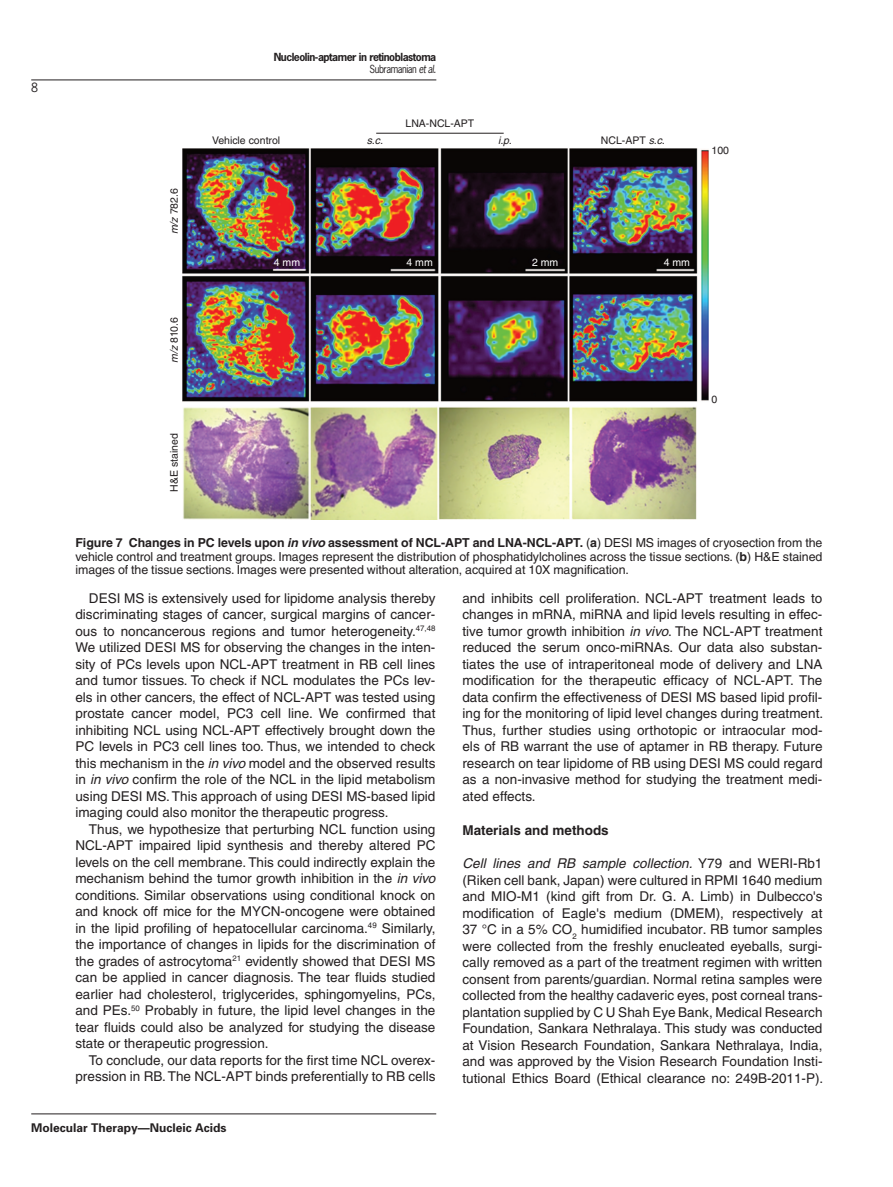
<style>
.page{position:relative;width:893px;height:1187px;background:#fff}
.page>*{position:absolute;margin:0;border:0;box-sizing:border-box;transform-origin:0 0}
.t1{font:13.5px/16.5px "Helvetica";color:#231f20;text-align:justify}
.t2{font:700 13.5px "Helvetica";color:#231f20}
.t3{font:12.3px/13.5px "Helvetica";letter-spacing:-.005em;color:#231f20;text-align:justify}
.t4{font:700 12px "Univers";color:#231f20}
.t5{font:12px "News Gothic";color:#231f20}
.t6{font:10.5px "Helvetica";color:#231f20}
.t7{font:700 10.5px/11.7px "News Gothic";letter-spacing:-.045em;color:#231f20;text-align:right}
.t8{font:10.5px "Helvetica";color:#fff}
.t9{font:italic 10.5px "Helvetica";color:#231f20}
.s1{font-weight:400}
.s2{font-weight:400;font-style:italic}
.s3{font-style:italic}
.s4{font-weight:700}
.s5{font-weight:700;font-style:italic}
</style>
<div class="page">
<hr style="left:31px;top:1113px;width:405px;height:1px;background:#231f20">
<hr style="left:31px;top:80px;width:405px;height:1px;background:#231f20">
<img style="left:182px;top:148px;width:527px;height:371px">
<hr style="left:376px;top:133px;width:128px;height:1px;background:#231f20">
<p class="t5" style="left:31px;top:80px;width:8px">8</p>
<p class="t7" style="left:274px;top:51px;width:164px">Nucleolin-aptamer in retinoblastoma<br><span class="s1">Subramanian</span> <span class="s2">et al.</span></p>
<p class="t6" style="left:168px;top:234px;width:48px;rotate:-90deg"><span class="s3">m/z</span> 782.6</p>
<p class="t6" style="left:168px;top:363px;width:48px;rotate:-90deg"><span class="s3">m/z</span> 810.6</p>
<p class="t6" style="left:168px;top:491px;width:60px;rotate:-90deg">H&amp;E stained</p>
<p class="t6" style="left:212px;top:134px;width:70px">Vehicle control</p>
<p class="t6" style="left:405px;top:117px;width:70px">LNA-NCL-APT</p>
<p class="t9" style="left:367px;top:134px;width:18px">s.c.</p>
<p class="t9" style="left:498px;top:134px;width:15px">i.p.</p>
<p class="t6" style="left:601px;top:134px;width:66px">NCL-APT <span class="s3">s.c.</span></p>
<p class="t6" style="left:711px;top:144px;width:19px">100</p>
<p class="t8" style="left:274px;top:256px;width:28px">4 mm</p>
<p class="t8" style="left:407px;top:256px;width:28px">4 mm</p>
<p class="t8" style="left:532px;top:256px;width:28px">2 mm</p>
<p class="t8" style="left:664px;top:256px;width:28px">4 mm</p>
<p class="t6" style="left:711px;top:393px;width:7px">0</p>
<p class="t3" style="left:75px;top:536px;width:748px"><span class="s4">Figure 7 Changes in PC levels upon</span> <span class="s5">in vivo</span> <span class="s4">assessment of NCL-APT and LNA-NCL-APT.</span> (<span class="s4">a</span>) DESI MS images of cryosection from the vehicle control and treatment groups. Images represent the distribution of phosphatidylcholines across the tissue sections. (<span class="s4">b</span>) H&amp;E stained images of the tissue sections. Images were presented without alteration, acquired at 10X magnification.</p>
<p class="t1" style="left:75px;top:589px;width:362px;text-indent:14px">DESI MS is extensively used for lipidome analysis thereby discriminating stages of cancer, surgical margins of cancer&shy;ous to noncancerous regions and tumor heterogeneity.<sup>47,48<br></sup>We utilized DESI MS for observing the changes in the inten&shy;sity of PCs levels upon NCL-APT treatment in RB cell lines and tumor tissues. To check if NCL modulates the PCs lev&shy;els in other cancers, the effect of NCL-APT was tested using prostate cancer model, PC3 cell line. We confirmed that inhibiting NCL using NCL-APT effectively brought down the PC levels in PC3 cell lines too. Thus, we intended to check this mechanism in the <span class="s3">in vivo</span> model and the observed results in <span class="s3">in vivo</span> confirm the role of the NCL in the lipid metabolism using DESI MS. This approach of using DESI MS-based lipid imaging could also monitor the therapeutic progress.</p>
<p class="t1" style="left:75px;top:820px;width:362px;text-indent:14px">Thus, we hypothesize that perturbing NCL function using NCL-APT impaired lipid synthesis and thereby altered PC levels on the cell membrane. This could indirectly explain the mechanism behind the tumor growth inhibition in the <span class="s3">in vivo </span>conditions. Similar observations using conditional knock on and knock off mice for the MYCN-oncogene were obtained in the lipid profiling of hepatocellular carcinoma.<sup>49</sup> Similarly, the importance of changes in lipids for the discrimination of the grades of astrocytoma<sup>21</sup> evidently showed that DESI MS can be applied in cancer diagnosis. The tear fluids studied earlier had cholesterol, triglycerides, sphingomyelins, PCs, and PEs.<sup>50</sup> Probably in future, the lipid level changes in the tear fluids could also be analyzed for studying the disease state or therapeutic progression.</p>
<p class="t1" style="left:75px;top:1051px;width:362px;text-align:right">To conclude, our data reports for the first time NCL overex&shy;pression in RB. The NCL-APT binds preferentially to RB cells</p>
<p class="t1" style="left:462px;top:589px;width:362px">and inhibits cell proliferation. NCL-APT treatment leads to changes in mRNA, miRNA and lipid levels resulting in effec&shy;tive tumor growth inhibition <span class="s3">in vivo</span>. The NCL-APT treatment reduced the serum onco-miRNAs. Our data also substan&shy;tiates the use of intraperitoneal mode of delivery and LNA modification for the therapeutic efficacy of NCL-APT. The data confirm the effectiveness of DESI MS based lipid profil&shy;ing for the monitoring of lipid level changes during treatment.<br>Thus, further studies using orthotopic or intraocular mod&shy;els of RB warrant the use of aptamer in RB therapy. Future research on tear lipidome of RB using DESI MS could regard as a non-invasive method for studying the treatment medi&shy;ated effects.</p>
<p class="t2" style="left:462px;top:822px;width:148px">Materials and methods</p>
<p class="t1" style="left:462px;top:855px;width:362px"><span class="s3">Cell lines and RB sample collection.</span> Y79 and WERI-Rb1 (Riken cell bank, Japan) were cultured in RPMI 1640 medium and MIO-M1 (kind gift from Dr. G. A. Limb) in Dulbecco's modification of Eagle's medium (DMEM), respectively at 37 °C in a 5% CO<sub>2</sub> humidified incubator. RB tumor samples were collected from the freshly enucleated eyeballs, surgi&shy;cally removed as a part of the treatment regimen with written consent from parents/guardian. Normal retina samples were collected from the healthy cadaveric eyes, post corneal trans&shy;plantation supplied by C U Shah Eye Bank, Medical Research Foundation, Sankara Nethralaya. This study was conducted at Vision Research Foundation, Sankara Nethralaya, India, and was approved by the Vision Research Foundation Insti&shy;tutional Ethics Board (Ethical clearance no: 249B-2011-P).</p>
<p class="t4" style="left:31px;top:1120px;width:197px">Molecular Therapy—Nucleic Acids</p>
</div>
